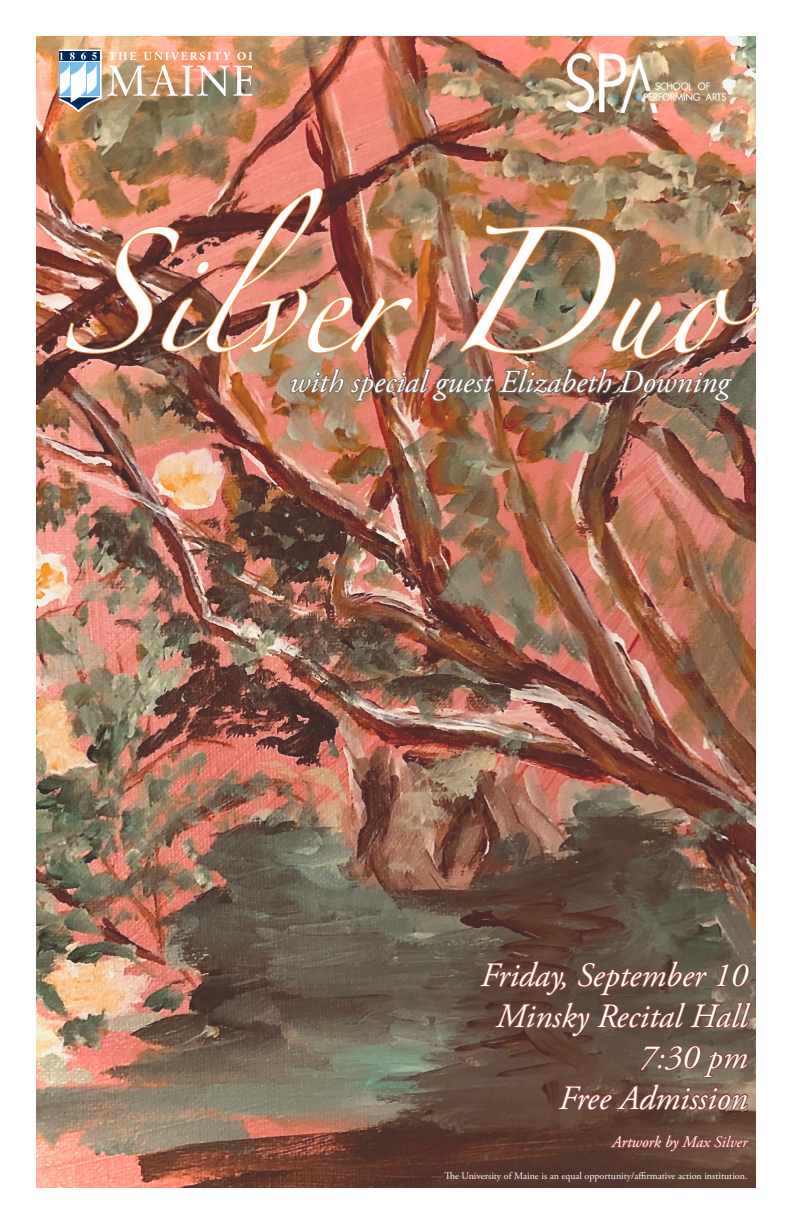
<style>
.page{position:relative;width:792px;height:1224px;background:#fff}
.page>*{position:absolute;margin:0;border:0;box-sizing:border-box;transform-origin:0 0}
.t1{font:97px "Zapfino";color:#fff}
.t2{font:italic 34px/40.8px "Adobe Garamond Pro";color:#fff;text-align:right}
.t3{font:italic 32px "Adobe Garamond Pro";color:#fff}
.t4{font:italic 16px "Adobe Garamond Pro";color:#fff}
.t5{font:10px "Adobe Garamond Pro";color:#fff}
.s1{font-size:112px}
</style>
<div class="page">
<img style="left:36px;top:36px;width:720px;height:1152px">
<img style="left:59px;top:50px;width:193px;height:62px">
<img style="left:561px;top:50px;width:169px;height:65px">
<img style="left:64px;top:186px;width:695px;height:217px">
<svg style="left:479px;top:960px;width:274px;height:78px;background:#6b493d"></svg>
<svg style="left:557px;top:1044px;width:193px;height:144px;background:#6a473a"></svg>
<h1 class="t1" style="left:59px;top:261px;width:668px"><span class="s1">S</span>ilver <span class="s1">D</span>uo</h1>
<h3 class="t3" style="left:289px;top:363px;width:442px">with special guest Elizabeth Downing</h3>
<h2 class="t2" style="left:480px;top:956px;width:269px">Friday, September 10<br>Minsky Recital Hall<br>7:30 pm<br>Free Admission</h2>
<h3 class="t4" style="left:612px;top:1132px;width:137px">Artwork by Max Silver</h3>
<p class="t5" style="left:445px;top:1170px;width:304px">The University of Maine is an equal opportunity/affirmative action institution.</p>
</div>
